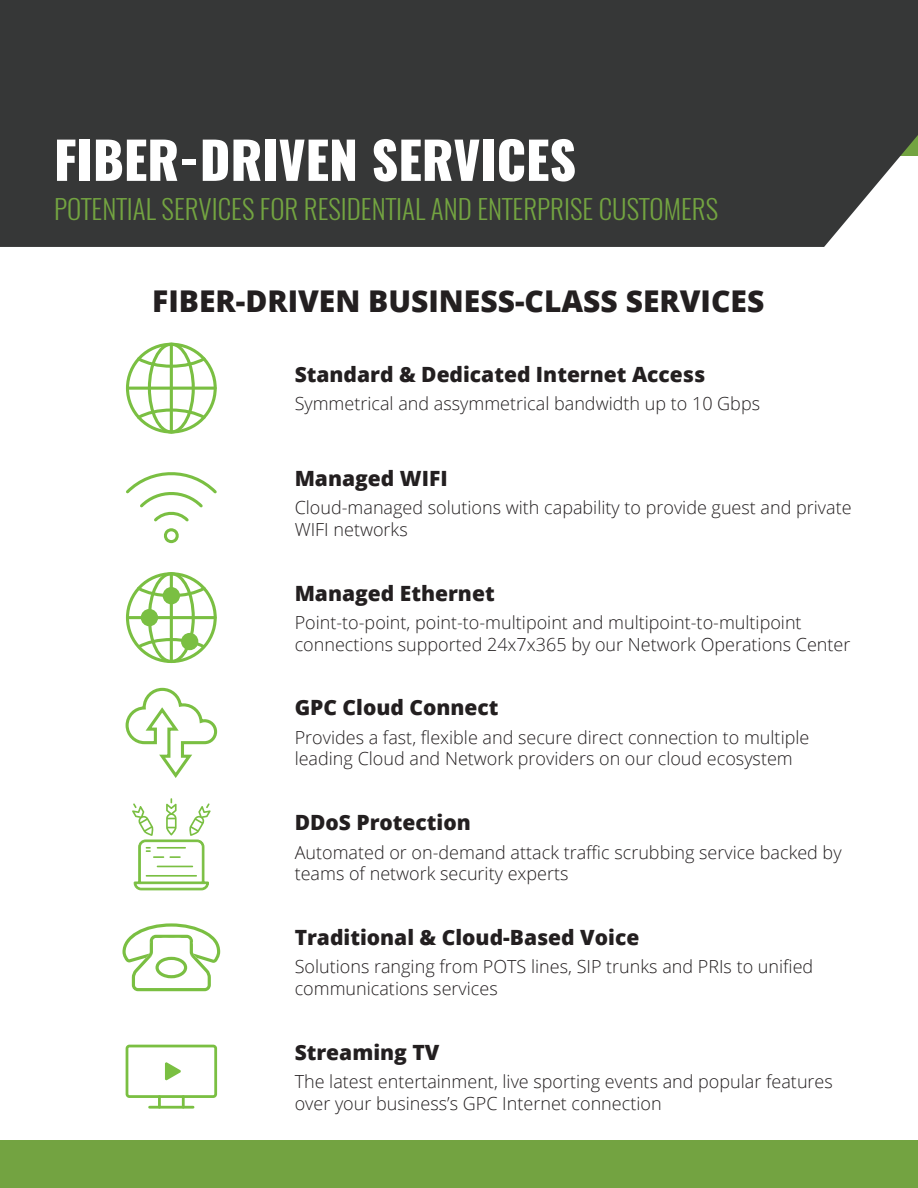
<style>
.page{position:relative;width:918px;height:1188px;background:#fff}
.page>*{position:absolute;margin:0;border:0;box-sizing:border-box;transform-origin:0 0}
.t1{font:800 51px "Oswald";color:#fff}
.Section_Header{font:800 30px "Open Sans";color:#231f20}
.t2{font:300 27px "Oswald";color:#73a441}
.t3{font:800 21px "Open Sans";color:#231f20}
.t4{font:300 18px/21.6px "Open Sans";color:#231f20}
</style>
<div class="page">
<div style="left:0;top:0;width:918px;height:247px;background:#363737"></div>
<div style="left:0;top:1140px;width:918px;height:48px;background:#73a341"></div>
<div style="left:126px;top:343px;width:91px;height:91px;border:3px solid #7abf42;border-radius:50%"></div>
<div style="left:148px;top:343px;width:47px;height:91px;border:3px solid #7abf42;border-radius:50%"></div>
<svg style="left:134px;top:355px;width:74px;height:14px"></svg>
<svg style="left:134px;top:407px;width:74px;height:15px"></svg>
<hr style="left:127px;top:387px;width:88px;height:3px;background:#7abf42">
<hr style="left:170px;top:344px;width:3px;height:88px;background:#7abf42">
<svg style="left:126px;top:472px;width:91px;height:71px"></svg>
<div style="left:126px;top:572px;width:91px;height:91px;border:3px solid #7abf42;border-radius:50%"></div>
<div style="left:148px;top:572px;width:47px;height:91px;border:3px solid #7abf42;border-radius:50%"></div>
<svg style="left:134px;top:584px;width:74px;height:15px"></svg>
<svg style="left:134px;top:636px;width:74px;height:15px"></svg>
<hr style="left:127px;top:616px;width:88px;height:3px;background:#7abf42">
<hr style="left:170px;top:574px;width:3px;height:87px;background:#7abf42">
<div style="left:142px;top:611px;width:15px;height:14px;background:#7abf42;border-radius:50%"></div>
<div style="left:141px;top:609px;width:17px;height:17px;border:3px solid #7abf42;border-radius:50%"></div>
<div style="left:183px;top:634px;width:14px;height:15px;background:#7abf42;border-radius:50%"></div>
<div style="left:181px;top:633px;width:17px;height:17px;border:3px solid #7abf42;border-radius:50%"></div>
<div style="left:164px;top:589px;width:14px;height:14px;background:#7abf42;border-radius:50%"></div>
<div style="left:163px;top:587px;width:17px;height:17px;border:3px solid #7abf42;border-radius:50%"></div>
<svg style="left:125px;top:687px;width:93px;height:91px"></svg>
<svg style="left:132px;top:798px;width:79px;height:93px"></svg>
<hr style="left:157px;top:866px;width:36px;height:1px;background:#7abf42">
<svg style="left:122px;top:923px;width:98px;height:68px"></svg>
<div style="left:126px;top:1045px;width:91px;height:53px;border:3px solid #7abf42;border-radius:2px"></div>
<svg style="left:158px;top:1097px;width:3px;height:9px"></svg>
<svg style="left:182px;top:1097px;width:3px;height:9px"></svg>
<hr style="left:150px;top:1106px;width:43px;height:3px;background:#7abf42">
<svg style="left:165px;top:1062px;width:16px;height:19px"></svg>
<p class="t1" style="left:54px;top:124px;width:524px">FIBER-DRIVEN SERVICES</p>
<p class="t2" style="left:54px;top:191px;width:666px">POTENTIAL SERVICES FOR RESIDENTIAL AND ENTERPRISE CUSTOMERS</p>
<p class="Section_Header" style="left:152px;top:278px;width:614px">FIBER-DRIVEN BUSINESS-CLASS SERVICES</p>
<p class="t3" style="left:295px;top:358px;width:412px">Standard &amp; Dedicated Internet Access</p>
<p class="t4" style="left:295px;top:393px;width:467px">Symmetrical and assymmetrical bandwidth up to 10 Gbps</p>
<p class="t3" style="left:295px;top:462px;width:154px">Managed WIFI</p>
<p class="t4" style="left:295px;top:496px;width:558px">Cloud-managed solutions with capability to provide guest and private<br>WIFI networks</p>
<p class="t3" style="left:295px;top:577px;width:202px">Managed Ethernet</p>
<p class="t4" style="left:295px;top:611px;width:557px">Point-to-point, point-to-multipoint and multipoint-to-multipoint connections supported 24x7x365 by our Network Operations Center</p>
<p class="t3" style="left:295px;top:692px;width:205px">GPC Cloud Connect</p>
<p class="t4" style="left:295px;top:726px;width:516px">Provides a fast, flexible and secure direct connection to multiple leading Cloud and Network providers on our cloud ecosystem</p>
<p class="t3" style="left:295px;top:807px;width:178px">DDoS Protection</p>
<p class="t4" style="left:295px;top:841px;width:548px">Automated or on-demand attack traffic scrubbing service backed by teams of network security experts</p>
<p class="t3" style="left:295px;top:921px;width:346px">Traditional &amp; Cloud-Based Voice</p>
<p class="t4" style="left:295px;top:955px;width:520px">Solutions ranging from POTS lines, SIP trunks and PRIs to unified communications services</p>
<p class="t3" style="left:295px;top:1036px;width:146px">Streaming TV</p>
<p class="t4" style="left:295px;top:1070px;width:540px">The latest entertainment, live sporting events and popular features over your business’s GPC Internet connection</p>
</div>
